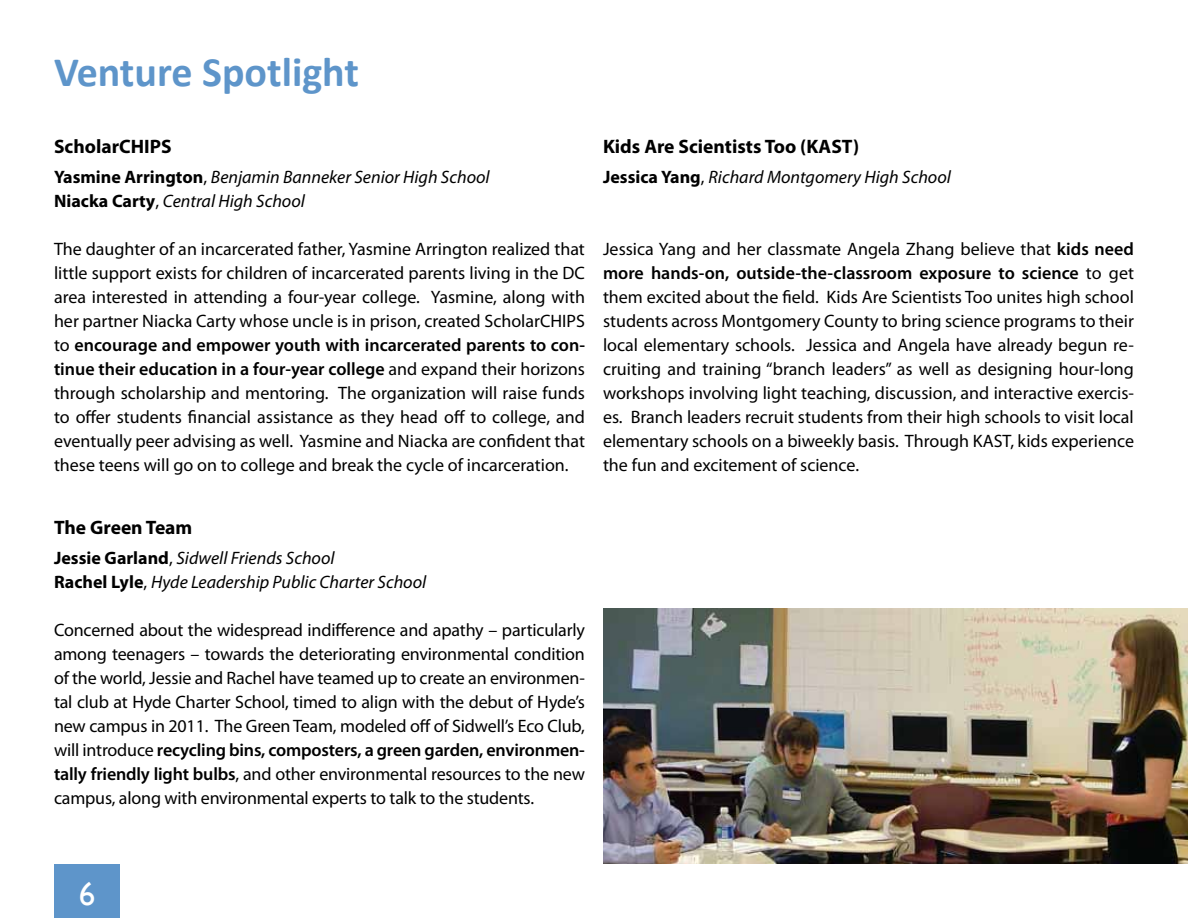
<style>
.page{position:relative;width:1188px;height:918px;background:#fff}
.page>*{position:absolute;margin:0;border:0;box-sizing:border-box;transform-origin:0 0}
.t1{font:700 42px "Calibri";color:#5e95ca}
.t2{font:33px "Gill Sans";color:#fff}
.t3{font:700 19.5px "Myriad Pro";color:#000}
.t4{font:18px/24px "Myriad Pro";color:#000;text-align:justify}
.t5{font:italic 18px/24px "Myriad Pro";color:#000}
.s1{font-weight:700;font-style:normal}
.s2{font-style:normal}
.s3{font-weight:600}
</style>
<div class="page">
<div style="left:54px;top:864px;width:66px;height:54px;background:#5e95ca"></div>
<img style="left:603px;top:608px;width:585px;height:256px">
<h1 class="t1" style="left:54px;top:46px;width:306px">Venture Spotlight</h1>
<p class="t3" style="left:54px;top:133px;width:119px">ScholarCHIPS</p>
<p class="t5" style="left:54px;top:164px;width:437px"><span class="s1">Yasmine Arrington</span><span class="s2">,</span> Benjamin Banneker Senior High School<br><span class="s1">Niacka Carty</span><span class="s2">,</span> Central High School</p>
<p class="t4" style="left:54px;top:236px;width:533px">The daughter of an incarcerated father, Yasmine Arrington realized that little support exists for children of incarcerated parents living in the DC area interested in attending a four-year college. Yasmine, along with her partner Niacka Carty whose uncle is in prison, created ScholarCHIPS to <span class="s3">encourage and empower youth with incarcerated parents to con&shy;tinue their education in a four-year college</span> and expand their horizons through scholarship and mentoring. The organization will raise funds to offer students financial assistance as they head off to college, and eventually peer advising as well. Yasmine and Niacka are confident that these teens will go on to college and break the cycle of incarceration.</p>
<p class="t3" style="left:603px;top:133px;width:258px">Kids Are Scientists Too (KAST)</p>
<p class="t5" style="left:603px;top:164px;width:349px"><span class="s1">Jessica Yang</span><span class="s2">,</span> Richard Montgomery High School</p>
<p class="t4" style="left:603px;top:236px;width:533px">Jessica Yang and her classmate Angela Zhang believe that <span class="s3">kids need more hands-on, outside-the-classroom exposure to science</span> to get them excited about the field. Kids Are Scientists Too unites high school students across Montgomery County to bring science programs to their local elementary schools. Jessica and Angela have already begun re&shy;cruiting and training “branch leaders” as well as designing hour-long workshops involving light teaching, discussion, and interactive exercis&shy;es. Branch leaders recruit students from their high schools to visit local elementary schools on a biweekly basis. Through KAST, kids experience the fun and excitement of science.</p>
<p class="t3" style="left:54px;top:515px;width:140px">The Green Team</p>
<p class="t5" style="left:54px;top:546px;width:374px"><span class="s1">Jessie Garland</span><span class="s2">,</span> Sidwell Friends School<br><span class="s1">Rachel Lyle</span><span class="s2">,</span> Hyde Leadership Public Charter School</p>
<p class="t4" style="left:54px;top:618px;width:532px">Concerned about the widespread indifference and apathy – particularly among teenagers – towards the deteriorating environmental condition of the world, Jessie and Rachel have teamed up to create an environmen&shy;tal club at Hyde Charter School, timed to align with the debut of Hyde’s new campus in 2011. The Green Team, modeled off of Sidwell’s Eco Club, will introduce <span class="s3">recycling bins, composters, a green garden, environmen&shy;tally friendly light bulbs</span>, and other environmental resources to the new campus, along with environmental experts to talk to the students.</p>
<h2 class="t2" style="left:79px;top:875px;width:18px">6</h2>
</div>
